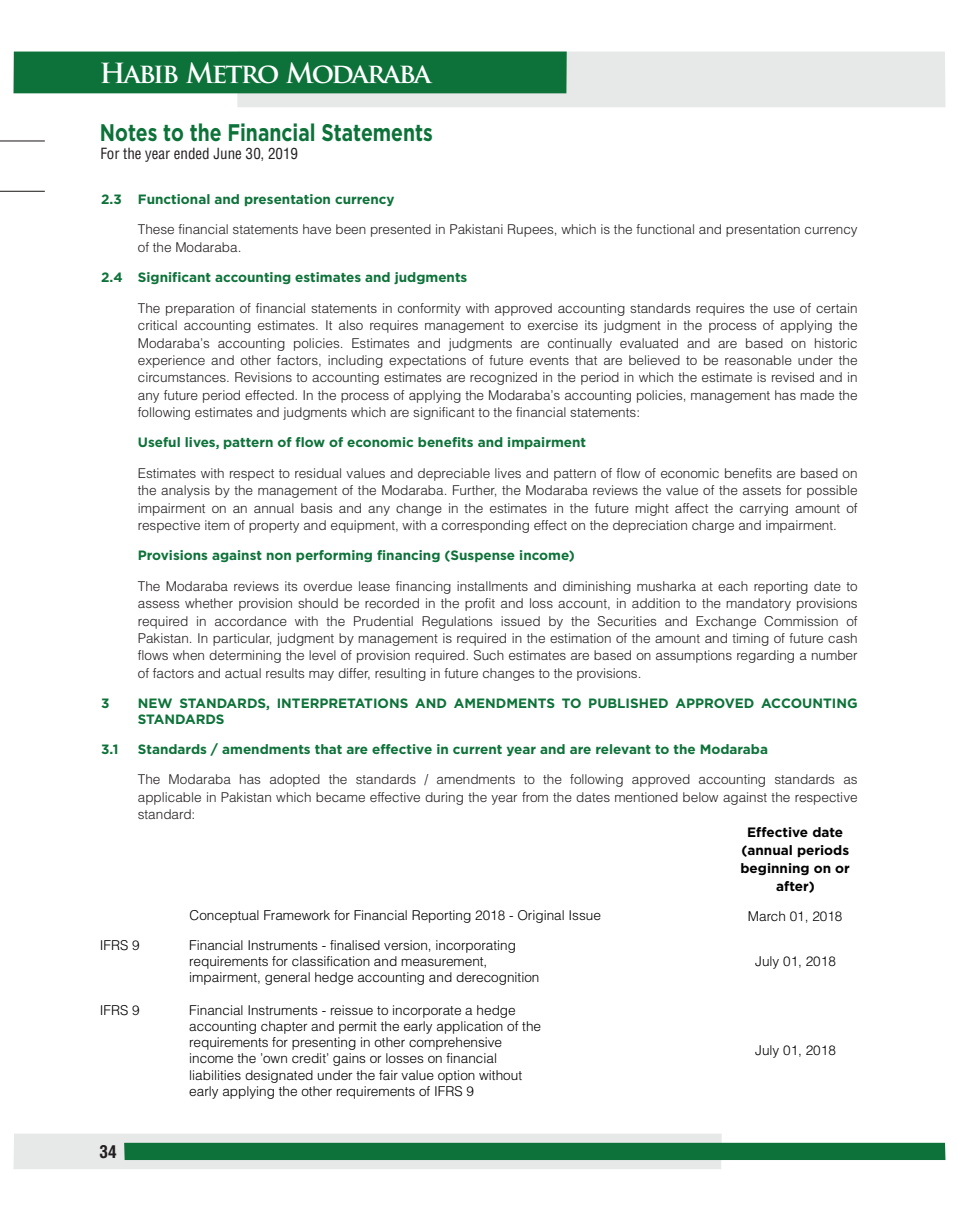
<style>
.page{position:relative;width:959px;height:1229px;background:#fff}
.page>*{position:absolute;margin:0;border:0;box-sizing:border-box;transform-origin:0 0}
.t1{font:700 27px "Trajan Pro";letter-spacing:-.07em;color:#fff}
.t2{font:700 24px "Gotham";color:#0d7239;scale:.81 1}
.t3{font:17.25px "Switzerland Condensed";color:#231f20}
.t4{font:15px "Switzerland Condensed";color:#231f20}
.t5{font:13.5px/17.4px "Switzerland Light";color:#231f20;text-align:justify}
.t6{font:13.5px/16.2px "Switzerland Light";color:#000}
.t7{font:700 13.5px/16px "Gotham";color:#0d7239}
.t8{font:700 13.5px/17.7px "Gotham";color:#000;text-align:center}
</style>
<div class="page">
<svg style="left:14px;top:1134px;width:931px;height:35px;background:#8bb79e"></svg>
<div style="left:237px;top:52px;width:708px;height:55px;background:#e7e8e8"></div>
<div style="left:14px;top:52px;width:552px;height:41px;background:#0d7239"></div>
<hr style="left:0;top:140px;width:45px;height:1px;background:#231f20">
<hr style="left:0;top:191px;width:45px;height:1px;background:#231f20">
<h1 class="t1" style="left:99px;top:62px;width:333px">Habib Metro Modaraba</h1>
<h2 class="t2" style="left:100px;top:123px;width:412px">Notes to the Financial Statements</h2>
<p class="t4" style="left:100px;top:144px;width:199px">For the year ended June 30, 2019</p>
<p class="t7" style="left:101px;top:192px;width:295px">2.3 Functional and presentation currency</p>
<p class="t5" style="left:138px;top:222px;width:721px">These financial statements have been presented in Pakistani Rupees, which is the functional and presentation currency of the Modaraba.</p>
<p class="t7" style="left:101px;top:270px;width:368px">2.4 Significant accounting estimates and judgments</p>
<p class="t5" style="left:138px;top:301px;width:721px">The preparation of financial statements in conformity with approved accounting standards requires the use of certain critical accounting estimates. It also requires management to exercise its judgment in the process of applying the Modaraba's accounting policies. Estimates and judgments are continually evaluated and are based on historic experience and other factors, including expectations of future events that are believed to be reasonable under the circumstances. Revisions to accounting estimates are recognized in the period in which the estimate is revised and in any future period effected. In the process of applying the Modaraba's accounting policies, management has made the following estimates and judgments which are significant to the financial statements:</p>
<p class="t7" style="left:138px;top:435px;width:450px">Useful lives, pattern of flow of economic benefits and impairment</p>
<p class="t5" style="left:138px;top:466px;width:721px">Estimates with respect to residual values and depreciable lives and pattern of flow of economic benefits are based on the analysis by the management of the Modaraba. Further, the Modaraba reviews the value of the assets for possible impairment on an annual basis and any change in the estimates in the future might affect the carrying amount of respective item of property and equipment, with a corresponding effect on the depreciation charge and impairment.</p>
<p class="t7" style="left:138px;top:548px;width:438px">Provisions against non performing financing (Suspense income)</p>
<p class="t5" style="left:138px;top:579px;width:721px">The Modaraba reviews its overdue lease financing installments and diminishing musharka at each reporting date to assess whether provision should be recorded in the profit and loss account, in addition to the mandatory provisions required in accordance with the Prudential Regulations issued by the Securities and Exchange Commission of Pakistan. In particular, judgment by management is required in the estimation of the amount and timing of future cash flows when determining the level of provision required. Such estimates are based on assumptions regarding a number of factors and actual results may differ, resulting in future changes to the provisions.</p>
<p class="t7" style="left:101px;top:696px;width:10px">3</p>
<p class="t7" style="left:138px;top:696px;width:721px">NEW STANDARDS, INTERPRETATIONS AND AMENDMENTS TO PUBLISHED APPROVED ACCOUNTING<br>STANDARDS</p>
<p class="t7" style="left:101px;top:741px;width:19px">3.1</p>
<p class="t7" style="left:138px;top:741px;width:631px">Standards / amendments that are effective in current year and are relevant to the Modaraba</p>
<p class="t5" style="left:138px;top:772px;width:721px">The Modaraba has adopted the standards / amendments to the following approved accounting standards as applicable in Pakistan which became effective during the year from the dates mentioned below against the respective standard:</p>
<p class="t8" style="left:740px;top:824px;width:111px">Effective date (annual periods beginning on or after)</p>
<p class="t6" style="left:100px;top:938px;width:41px">IFRS 9</p>
<p class="t6" style="left:189px;top:908px;width:413px">Conceptual Framework for Financial Reporting 2018 - Original Issue</p>
<p class="t6" style="left:748px;top:909px;width:96px">March 01, 2018</p>
<p class="t6" style="left:189px;top:938px;width:351px">Financial Instruments - finalised version, incorporating requirements for classification and measurement, impairment, general hedge accounting and derecognition</p>
<p class="t6" style="left:755px;top:954px;width:82px">July 01, 2018</p>
<p class="t6" style="left:100px;top:1003px;width:41px">IFRS 9</p>
<p class="t6" style="left:189px;top:1003px;width:353px">Financial Instruments - reissue to incorporate a hedge accounting chapter and permit the early application of the requirements for presenting in other comprehensive income the 'own credit' gains or losses on financial liabilities designated under the fair value option without early applying the other requirements of IFRS 9</p>
<p class="t3" style="left:99px;top:1141px;width:19px">34</p>
<p class="t6" style="left:755px;top:1044px;width:82px">July 01, 2018</p>
</div>
